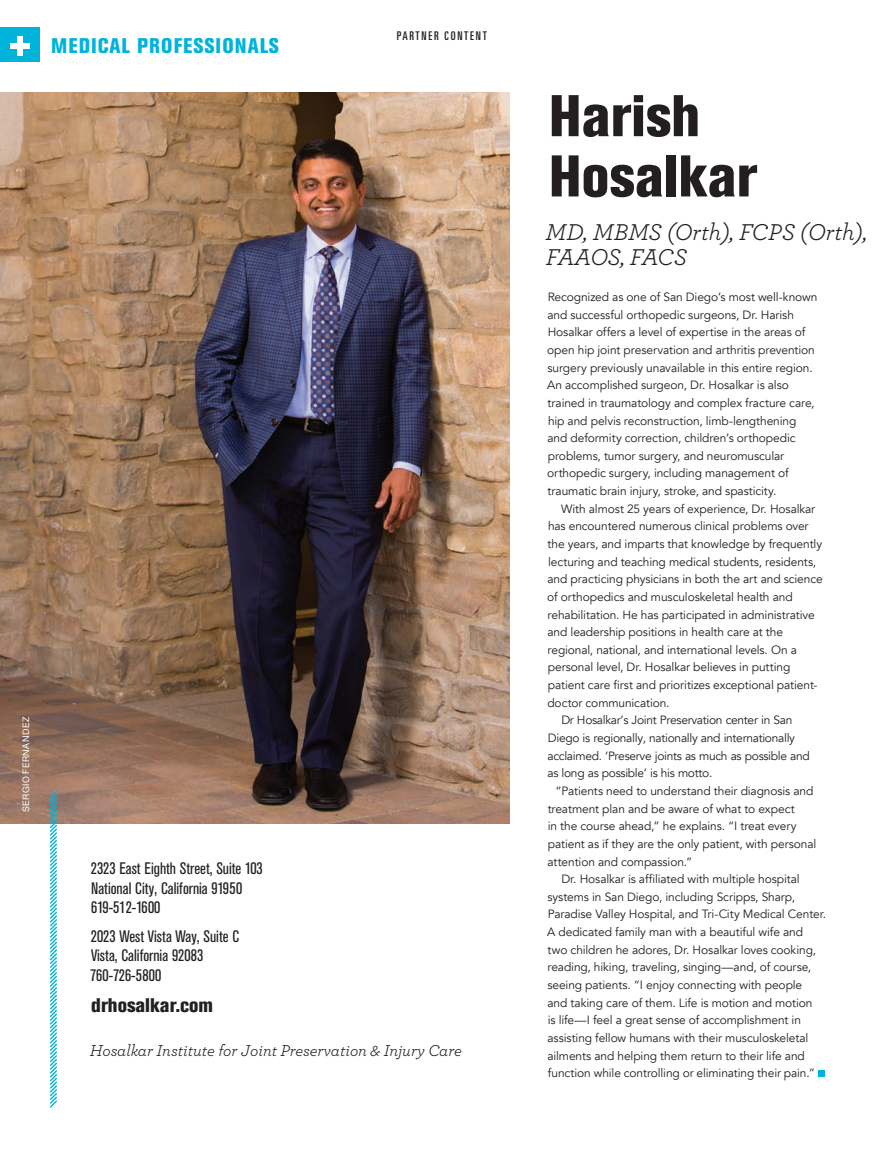
<style>
.page{position:relative;width:885px;height:1162px;background:#fff}
.page>*{position:absolute;margin:0;border:0;box-sizing:border-box;transform-origin:0 0}
.t1{font:800 condensed 58.2px/60.3px "Akzidenz Grotesk BE";color:#231f20}
.t2{font:italic 24px/25.5px "Archer";color:#231f20}
.t3{font:800 condensed 21px "Akzidenz Grotesk BE";letter-spacing:.05em;color:#00b3db}
.t4{font:800 condensed 19.5px "Akzidenz Grotesk BE";color:#231f20}
.t5{font:condensed 16.5px/19.5px "Akzidenz Grotesk BE";color:#231f20}
.t6{font:italic 16.5px "Archer";color:#231f20}
.t7{font:12px/17.7px "Avenir";letter-spacing:-.01em;color:#231f20}
.t8{font:ultra-condensed 12px "Univers";letter-spacing:.15em;color:#231f20}
.t9{font:9px "Helvetica Neue";letter-spacing:.05em;color:#fff}
</style>
<div class="page">
<img style="left:0;top:93px;width:509px;height:730px">
<svg style="left:48px;top:789px;width:11px;height:319px"></svg>
<div style="left:817px;top:1070px;width:7px;height:6px;background:#00b3db"></div>
<div style="left:0;top:28px;width:40px;height:34px;background:#00b3db"></div>
<div style="left:17px;top:36px;width:6px;height:20px;background:#fff"></div>
<div style="left:10px;top:43px;width:20px;height:6px;background:#fff"></div>
<h3 class="t3" style="left:51px;top:34px;width:229px">MEDICAL PROFESSIONALS</h3>
<p class="t8" style="left:397px;top:29px;width:92px">PARTNER CONTENT</p>
<p class="t9" style="left:19px;top:812px;width:97px;rotate:-90deg">SERGIO FERNANDEZ</p>
<h3 class="t5" style="left:91px;top:859px;width:173px">2323 East Eighth Street, Suite 103<br>National City, California 91950<br>619-512-1600</h3>
<h3 class="t5" style="left:90px;top:926px;width:151px">2023 West Vista Way, Suite C<br>Vista, California 92083<br>760-726-5800</h3>
<h3 class="t4" style="left:91px;top:994px;width:123px">drhosalkar.com</h3>
<h3 class="t6" style="left:90px;top:1038px;width:373px">Hosalkar Institute for Joint Preservation &amp; Injury Care</h3>
<h1 class="t1" style="left:549px;top:86px;width:210px">Harish<br>Hosalkar</h1>
<h2 class="t2" style="left:545px;top:218px;width:323px">MD, MBMS (Orth), FCPS (Orth),<br>FAAOS, FACS</h2>
<p class="t7" style="left:547px;top:288px;width:272px">Recognized as one of San Diego’s most well-known and successful orthopedic surgeons, Dr. Harish Hosalkar offers a level of expertise in the areas of open hip joint preservation and arthritis prevention surgery previously unavailable in this entire region.<br>An accomplished surgeon, Dr. Hosalkar is also trained in traumatology and complex fracture care, hip and pelvis reconstruction, limb-lengthening and deformity correction, children’s orthopedic problems, tumor surgery, and neuromuscular orthopedic surgery, including management of traumatic brain injury, stroke, and spasticity.</p>
<p class="t7" style="left:561px;top:500px;width:256px">With almost 25 years of experience, Dr. Hosalkar</p>
<p class="t7" style="left:548px;top:517px;width:262px">has encountered numerous clinical problems over</p>
<p class="t7" style="left:547px;top:535px;width:276px">the years, and imparts that knowledge by frequently</p>
<p class="t7" style="left:548px;top:553px;width:270px">lecturing and teaching medical students, residents,</p>
<p class="t7" style="left:547px;top:570px;width:277px">and practicing physicians in both the art and science</p>
<p class="t7" style="left:547px;top:588px;width:247px">of orthopedics and musculoskeletal health and</p>
<p class="t7" style="left:547px;top:605px;width:269px">rehabilitation. He has participated in administrative</p>
<p class="t7" style="left:547px;top:623px;width:237px">and leadership positions in health care at the</p>
<p class="t7" style="left:547px;top:641px;width:251px">regional, national, and international levels. On a</p>
<p class="t7" style="left:548px;top:658px;width:244px">personal level, Dr. Hosalkar believes in putting</p>
<p class="t7" style="left:548px;top:676px;width:271px">patient care first and prioritizes exceptional patient-</p>
<p class="t7" style="left:547px;top:694px;width:124px">doctor communication.</p>
<p class="t7" style="left:561px;top:711px;width:232px">Dr Hosalkar’s Joint Preservation center in San</p>
<p class="t7" style="left:548px;top:729px;width:249px">Diego is regionally, nationally and internationally</p>
<p class="t7" style="left:547px;top:746px;width:264px">acclaimed. ‘Preserve joints as much as possible and</p>
<p class="t7" style="left:547px;top:764px;width:166px">as long as possible’ is his motto.</p>
<p class="t7" style="left:555px;top:782px;width:259px">“Patients need to understand their diagnosis and</p>
<p class="t7" style="left:547px;top:799px;width:248px">treatment plan and be aware of what to expect</p>
<p class="t7" style="left:548px;top:817px;width:250px">in the course ahead,” he explains. “I treat every</p>
<p class="t7" style="left:548px;top:835px;width:270px">patient as if they are the only patient, with personal</p>
<p class="t7" style="left:547px;top:852px;width:146px">attention and compassion.”</p>
<p class="t7" style="left:561px;top:870px;width:240px">Dr. Hosalkar is affiliated with multiple hospital</p>
<p class="t7" style="left:547px;top:888px;width:249px">systems in San Diego, including Scripps, Sharp,</p>
<p class="t7" style="left:547px;top:905px;width:280px">Paradise Valley Hospital, and Tri-City Medical Center.</p>
<p class="t7" style="left:547px;top:923px;width:257px">A dedicated family man with a beautiful wife and</p>
<p class="t7" style="left:547px;top:940px;width:270px">two children he adores, Dr. Hosalkar loves cooking,</p>
<p class="t7" style="left:547px;top:958px;width:265px">reading, hiking, traveling, singing—and, of course,</p>
<p class="t7" style="left:547px;top:976px;width:256px">seeing patients. “I enjoy connecting with people</p>
<p class="t7" style="left:547px;top:993px;width:267px">and taking care of them. Life is motion and motion</p>
<p class="t7" style="left:548px;top:1011px;width:255px">is life—I feel a great sense of accomplishment in</p>
<p class="t7" style="left:547px;top:1029px;width:262px">assisting fellow humans with their musculoskeletal</p>
<p class="t7" style="left:547px;top:1046px;width:259px">ailments and helping them return to their life and</p>
<p class="t7" style="left:548px;top:1064px;width:268px">function while controlling or eliminating their pain.”</p>
</div>
